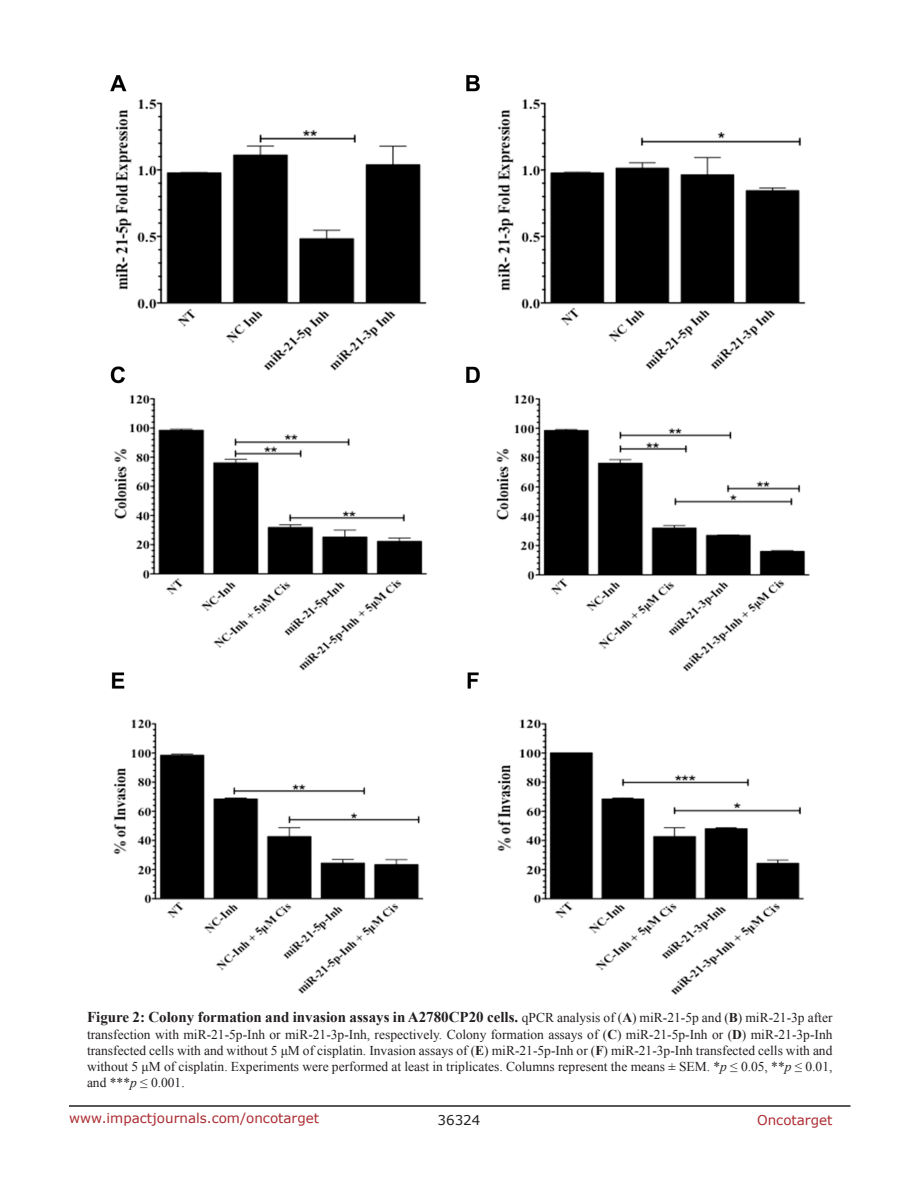
<style>
.page{position:relative;width:918px;height:1188px;background:#fff}
.page>*{position:absolute;margin:0;border:0;box-sizing:border-box;transform-origin:0 0}
.FigureText{font:700 15px "Times New Roman";color:#231f20}
.FigureText-2{font:13.5px/16.2px "Times New Roman";color:#231f20;text-align:justify}
.t1{font:13.5px "Verdana";color:#ac2b31}
.t2{font:13.5px "Verdana";color:#231f20}
.s1{font-weight:400;font-size:13.5px}
.s2{font-size:13.5px}
.s3{font-weight:700}
.s4{font-style:italic}
</style>
<div class="page">
<hr style="left:69px;top:1105px;width:781px;height:2px;background:#231f20">
<img style="left:110px;top:76px;width:699px;height:919px">
<p class="FigureText" style="left:87px;top:1007px;width:747px">Figure 2: Colony formation and invasion assays in A2780CP20 cells. <span class="s1">qPCR analysis of (</span><span class="s2">A</span><span class="s1">) miR-21-5p and (</span><span class="s2">B</span><span class="s1">) miR-21-3p after</span></p>
<p class="FigureText-2" style="left:87px;top:1026px;width:747px">transfection with miR-21-5p-Inh or miR-21-3p-Inh, respectively. Colony formation assays of (<span class="s3">C</span>) miR-21-5p-Inh or (<span class="s3">D</span>) miR-21-3p-Inh transfected cells with and without 5 μM of cisplatin. Invasion assays of (<span class="s3">E</span>) miR-21-5p-Inh or (<span class="s3">F</span>) miR-21-3p-Inh transfected cells with and without 5 μM of cisplatin. Experiments were performed at least in triplicates. Columns represent the means ± SEM. *<span class="s4">p</span> ≤ 0.05, **<span class="s4">p</span> ≤ 0.01, and ***<span class="s4">p</span> ≤ 0.001.</p>
<p class="t1" style="left:69px;top:1109px;width:252px">www.impactjournals.com/oncotarget</p>
<p class="t2" style="left:438px;top:1111px;width:44px">36324</p>
<p class="t1" style="left:757px;top:1111px;width:77px">Oncotarget</p>
</div>
